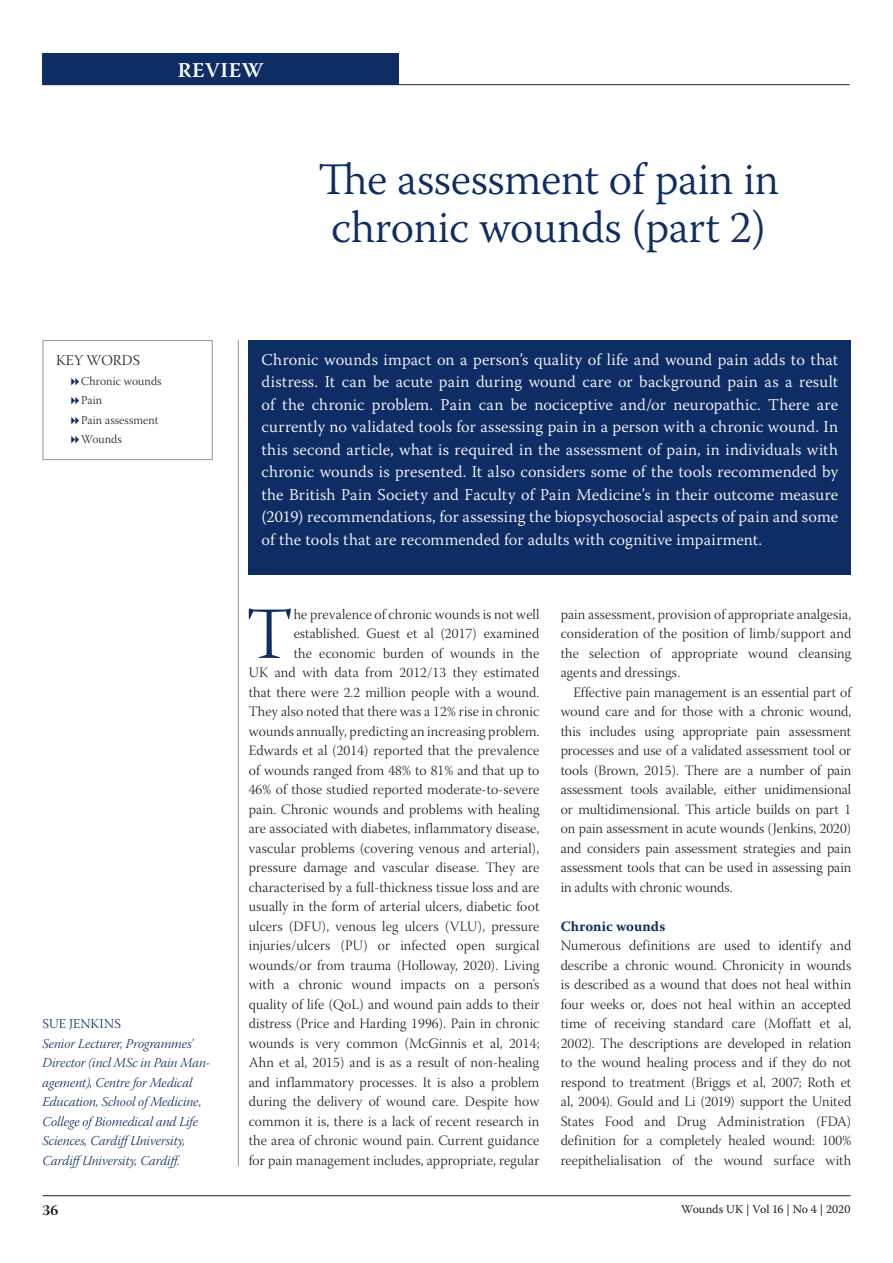
<style>
.page{position:relative;width:893px;height:1263px;background:#fff}
.page>*{position:absolute;margin:0;border:0;box-sizing:border-box;transform-origin:0 0}
.First_paragraph{font:73.35px "Warnock Pro Light Subh";color:#0f2d65}
.Article_title{font:300 45px/48px "Warnock Pro";letter-spacing:-.01em;color:#0f2d65}
.t1{font:600 21px "Warnock Pro";letter-spacing:.025em;color:#fff}
.Abstract{font:300 16.5px/22.5px "Warnock Pro";letter-spacing:.005em;color:#fff;text-align:justify}
.t2{font:15px "Warnock Pro Light Subh";letter-spacing:.01em;color:#231f20}
.t3{font:15px "Warnock Pro Bold Subh";color:#231f20}
.First_paragraph-2{font:14.25px/19.5px "Warnock Pro Light Subh";letter-spacing:.01em;color:#231f20;text-align:right}
.Paragraph_non-indent{font:14.25px/19.5px "Warnock Pro Light Subh";color:#231f20;text-align:justify}
.Paragraph_indented{font:14.25px/19.5px "Warnock Pro Light Subh";color:#231f20;text-align:justify}
.B-head{font:700 14.25px "Warnock Pro";letter-spacing:-.005em;color:#0f2d65}
.Author_s_details_nam{font:13.5px/19.5px "Warnock Pro Light It Subh";color:#0f2d65}
.t4{font:12px "Warnock Pro Light Subh";letter-spacing:.01em;color:#231f20}
.t5{font:12px "Warnock Pro";letter-spacing:-.005em;color:#231f20}
.s1{font-family:"Warnock Pro Light Subh"}
</style>
<div class="page">
<hr style="left:43px;top:1195px;width:807px;height:1px;background:#231f20">
<hr style="left:43px;top:84px;width:806px;height:1px;background:#231f20">
<div style="left:43px;top:53px;width:356px;height:32px;background:#0f2d65"></div>
<hr style="left:238px;top:340px;width:1px;height:826px;background:#939598">
<div style="left:249px;top:340px;width:602px;height:234px;background:#0f2d65"></div>
<div style="left:43px;top:340px;width:170px;height:120px;border:1px solid #939598"></div>
<p class="t1" style="left:178px;top:57px;width:87px">REVIEW</p>
<p class="Article_title" style="left:318px;top:155px;width:463px">The assessment of pain in chronic wounds (part 2)</p>
<p class="t2" style="left:56px;top:352px;width:85px">KEY WORDS</p>
<p class="t4" style="left:81px;top:374px;width:82px">Chronic wounds</p>
<p class="t4" style="left:81px;top:394px;width:22px">Pain</p>
<p class="t4" style="left:81px;top:413px;width:79px">Pain assessment</p>
<p class="t4" style="left:81px;top:433px;width:42px">Wounds</p>
<p class="Abstract" style="left:261px;top:348px;width:578px">Chronic wounds impact on a person’s quality of life and wound pain adds to that distress. It can be acute pain during wound care or background pain as a result of the chronic problem. Pain can be nociceptive and/or neuropathic. There are currently no validated tools for assessing pain in a person with a chronic wound. In this second article, what is required in the assessment of pain, in individuals with chronic wounds is presented. It also considers some of the tools recommended by the British Pain Society and Faculty of Pain Medicine’s in their outcome measure (2019) recommendations, for assessing the biopsychosocial aspects of pain and some of the tools that are recommended for adults with cognitive impairment.</p>
<p class="Author_s_details_nam" style="left:43px;top:1016px;width:169px"><span class="s1">SUE JENKINS<br></span>Senior Lecturer, Programmes’<br>Director (incl MSc in Pain Man&shy;agement), Centre for Medical<br>Education, School of Medicine,<br>College of Biomedical and Life<br>Sciences, CardiffUniversity,<br>CardiffUniversity, Cardiff.</p>
<p class="t3" style="left:43px;top:1201px;width:17px">36</p>
<p class="First_paragraph" style="left:246px;top:594px;width:48px">T</p>
<p class="First_paragraph-2" style="left:249px;top:606px;width:292px">he prevalence of chronic wounds is not well established. Guest et al (2017) examined<br>the economic burden of wounds in the<br>UK and with data from 2012/13 they estimated that there were 2.2 million people with a wound.<br>They also noted that there was a 12% rise in chronic wounds annually, predicting an increasing problem.<br>Edwards et al (2014) reported that the prevalence of wounds ranged from 48% to 81% and that up to 46% of those studied reported moderate-to-severe pain. Chronic wounds and problems with healing are associated with diabetes, inflammatory disease, vascular problems (covering venous and arterial), pressure damage and vascular disease. They are characterised by a full-thickness tissue loss and are usually in the form of arterial ulcers, diabetic foot ulcers (DFU), venous leg ulcers (VLU), pressure injuries/ulcers (PU) or infected open surgical wounds/or from trauma (Holloway, 2020). Living with a chronic wound impacts on a person’s quality of life (QoL) and wound pain adds to their distress (Price and Harding 1996). Pain in chronic wounds is very common (McGinnis et al, 2014; Ahn et al, 2015) and is as a result of non-healing and inflammatory processes. It is also a problem during the delivery of wound care. Despite how common it is, there is a lack of recent research in the area of chronic wound pain. Current guidance for pain management includes, appropriate, regular</p>
<p class="First_paragraph-2" style="left:561px;top:606px;width:292px;text-align:justify">pain assessment, provision of appropriate analgesia, consideration of the position of limb/support and the selection of appropriate wound cleansing agents and dressings.</p>
<p class="Paragraph_indented" style="left:561px;top:684px;width:292px;text-indent:13px">Effective pain management is an essential part of wound care and for those with a chronic wound, this includes using appropriate pain assessment processes and use of a validated assessment tool or tools (Brown, 2015). There are a number of pain assessment tools available, either unidimensional or multidimensional. This article builds on part 1 on pain assessment in acute wounds (Jenkins, 2020) and considers pain assessment strategies and pain assessment tools that can be used in assessing pain in adults with chronic wounds.</p>
<p class="B-head" style="left:561px;top:917px;width:106px">Chronic wounds</p>
<p class="Paragraph_non-indent" style="left:561px;top:938px;width:292px">Numerous definitions are used to identify and describe a chronic wound. Chronicity in wounds is described as a wound that does not heal within four weeks or, does not heal within an accepted time of receiving standard care (Moffatt et al, 2002). The descriptions are developed in relation to the wound healing process and if they do not respond to treatment (Briggs et al, 2007; Roth et al, 2004). Gould and Li (2019) support the United States Food and Drug Administration (FDA) definition for a completely healed wound: 100% reepithelialisation of the wound surface with</p>
<p class="t5" style="left:681px;top:1202px;width:171px">Wounds UK | Vol 16 | No 4 | 2020</p>
</div>
